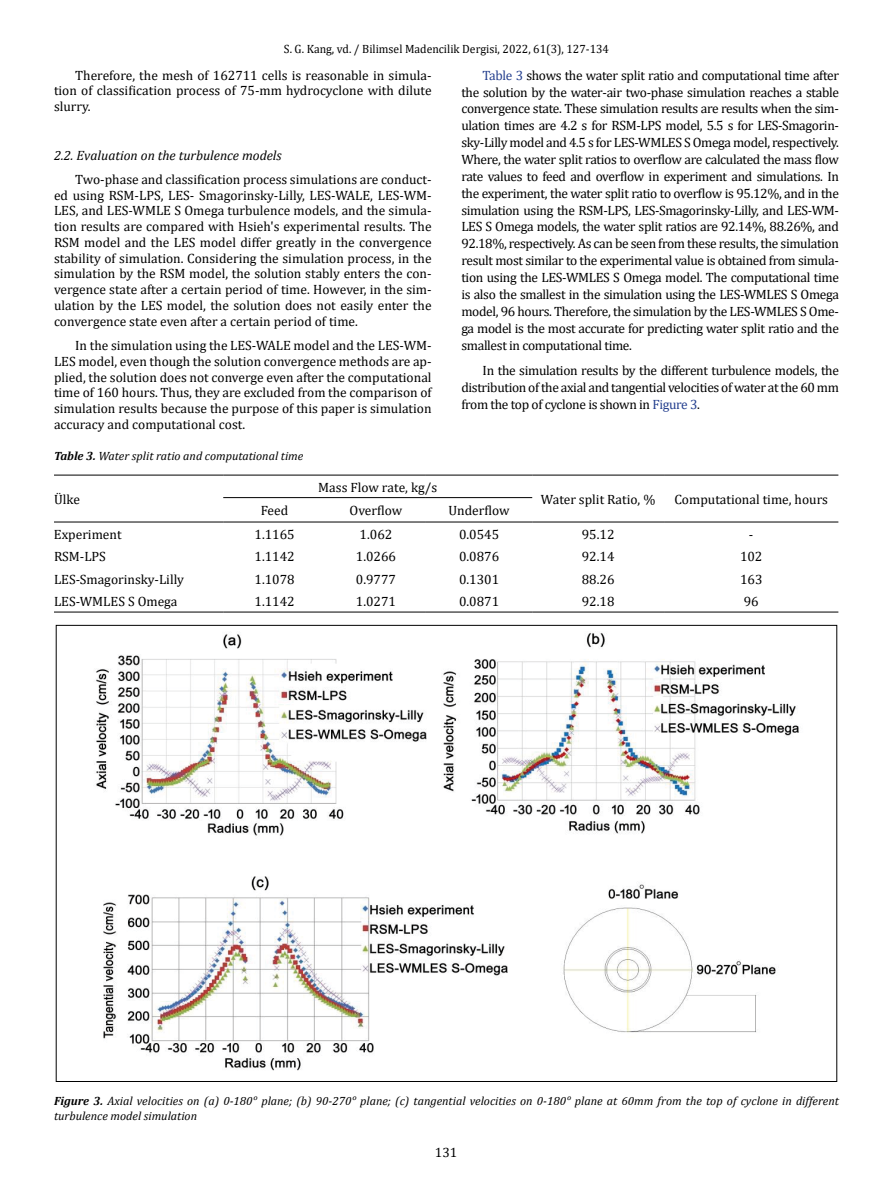
<style>
.page{position:relative;width:893px;height:1191px;background:#fff}
.page>*{position:absolute;margin:0;border:0;box-sizing:border-box;transform-origin:0 0}
.t1{font:13.5px/16.8px "Cambria";color:#000;text-align:justify}
.t2{font:italic 13.5px "Cambria";color:#000}
.t3{font:italic 12px/15.8px "Cambria";color:#000}
.t4{font:12px "Cambria";color:#000}
.s1{color:#25408f}
.s2{font-weight:700}
</style>
<div class="page">
<hr style="left:54px;top:475px;width:169px;height:1px;background:#000">
<hr style="left:223px;top:475px;width:103px;height:1px;background:#000">
<hr style="left:326px;top:475px;width:100px;height:1px;background:#000">
<hr style="left:426px;top:475px;width:106px;height:1px;background:#000">
<hr style="left:532px;top:475px;width:132px;height:1px;background:#000">
<hr style="left:664px;top:475px;width:174px;height:1px;background:#000">
<hr style="left:54px;top:521px;width:169px;height:1px;background:#000">
<hr style="left:223px;top:521px;width:103px;height:1px;background:#000">
<hr style="left:326px;top:521px;width:100px;height:1px;background:#000">
<hr style="left:426px;top:521px;width:106px;height:1px;background:#000">
<hr style="left:532px;top:521px;width:132px;height:1px;background:#000">
<hr style="left:664px;top:521px;width:174px;height:1px;background:#000">
<hr style="left:54px;top:611px;width:169px;height:1px;background:#000">
<hr style="left:223px;top:611px;width:103px;height:1px;background:#000">
<hr style="left:326px;top:611px;width:100px;height:1px;background:#000">
<hr style="left:426px;top:611px;width:106px;height:1px;background:#000">
<hr style="left:532px;top:611px;width:132px;height:1px;background:#000">
<hr style="left:664px;top:611px;width:174px;height:1px;background:#000">
<hr style="left:223px;top:497px;width:103px;height:1px;background:#000">
<hr style="left:326px;top:497px;width:100px;height:1px;background:#000">
<hr style="left:426px;top:497px;width:106px;height:1px;background:#000">
<img style="left:96px;top:632px;width:703px;height:439px">
<p class="t4" style="left:284px;top:41px;width:327px">S. G. Kang, vd. / Bilimsel Madencilik Dergisi, 2022, 61(3), 127-134</p>
<p class="t1" style="left:54px;top:67px;width:379px;line-height:15.8px;text-indent:21px">Therefore, the mesh of 162711 cells is reasonable in simula&shy;tion of classification process of 75-mm hydrocyclone with dilute slurry.</p>
<p class="t2" style="left:54px;top:145px;width:229px">2.2. Evaluation on the turbulence models</p>
<p class="t1" style="left:54px;top:171px;width:379px;line-height:15.8px;text-indent:21px">Two-phase and classification process simulations are conduct&shy;ed using RSM-LPS, LES- Smagorinsky-Lilly, LES-WALE, LES-WM-LES, and LES-WMLE S Omega turbulence models, and the simula&shy;tion results are compared with Hsieh's experimental results. The RSM model and the LES model differ greatly in the convergence stability of simulation. Considering the simulation process, in the simulation by the RSM model, the solution stably enters the con&shy;vergence state after a certain period of time. However, in the sim&shy;ulation by the LES model, the solution does not easily enter the convergence state even after a certain period of time.</p>
<p class="t1" style="left:54px;top:337px;width:379px;line-height:15.8px;text-indent:21px">In the simulation using the LES-WALE model and the LES-WM-LES model, even though the solution convergence methods are ap&shy;plied, the solution does not converge even after the computational time of 160 hours. Thus, they are excluded from the comparison of simulation results because the purpose of this paper is simulation accuracy and computational cost.</p>
<p class="t1" style="left:461px;top:67px;width:379px;text-indent:21px"><span class="s1">Table 3</span> shows the water split ratio and computational time after the solution by the water-air two-phase simulation reaches a stable convergence state. These simulation results are results when the sim&shy;ulation times are 4.2 s for RSM-LPS model, 5.5 s for LES-Smagorin&shy;sky-Lilly model and 4.5 s for LES-WMLES S Omega model, respectively.<br>Where, the water split ratios to overflow are calculated the mass flow rate values to feed and overflow in experiment and simulations. In the experiment, the water split ratio to overflow is 95.12%, and in the simulation using the RSM-LPS, LES-Smagorinsky-Lilly, and LES-WM-LES S Omega models, the water split ratios are 92.14%, 88.26%, and 92.18%, respectively. As can be seen from these results, the simulation result most similar to the experimental value is obtained from simula&shy;tion using the LES-WMLES S Omega model. The computational time is also the smallest in the simulation using the LES-WMLES S Omega model, 96 hours. Therefore, the simulation by the LES-WMLES S Ome&shy;ga model is the most accurate for predicting water split ratio and the smallest in computational time.</p>
<p class="t1" style="left:461px;top:362px;width:379px;text-indent:21px">In the simulation results by the different turbulence models, the distribution of the axial and tangential velocities of water at the 60 mm from the top of cyclone is shown in <span class="s1">Figure 3</span>.</p>
<p class="t3" style="left:54px;top:448px;width:251px"><span class="s2">Table 3.</span> Water split ratio and computational time</p>
<p class="t1" style="left:54px;top:491px;width:28px">Ülke</p>
<p class="t1" style="left:318px;top:478px;width:120px">Mass Flow rate, kg/s</p>
<p class="t1" style="left:261px;top:502px;width:29px">Feed</p>
<p class="t1" style="left:350px;top:502px;width:54px">Overflow</p>
<p class="t1" style="left:448px;top:502px;width:63px">Underflow</p>
<p class="t1" style="left:541px;top:491px;width:116px">Water split Ratio, %</p>
<p class="t1" style="left:674px;top:491px;width:155px">Computational time, hours</p>
<p class="t1" style="left:54px;top:525px;width:69px">Experiment</p>
<p class="t1" style="left:255px;top:525px;width:42px">1.1165</p>
<p class="t1" style="left:360px;top:525px;width:34px">1.062</p>
<p class="t1" style="left:459px;top:525px;width:42px">0.0545</p>
<p class="t1" style="left:582px;top:525px;width:34px">95.12</p>
<p class="t1" style="left:749px;top:525px;width:6px">-</p>
<p class="t1" style="left:54px;top:548px;width:53px">RSM-LPS</p>
<p class="t1" style="left:255px;top:548px;width:42px">1.1142</p>
<p class="t1" style="left:356px;top:548px;width:42px">1.0266</p>
<p class="t1" style="left:459px;top:548px;width:42px">0.0876</p>
<p class="t1" style="left:582px;top:548px;width:34px">92.14</p>
<p class="t1" style="left:740px;top:548px;width:24px">102</p>
<p class="t1" style="left:54px;top:570px;width:131px">LES-Smagorinsky-Lilly</p>
<p class="t1" style="left:255px;top:570px;width:42px">1.1078</p>
<p class="t1" style="left:356px;top:570px;width:42px">0.9777</p>
<p class="t1" style="left:459px;top:570px;width:42px">0.1301</p>
<p class="t1" style="left:582px;top:570px;width:34px">88.26</p>
<p class="t1" style="left:740px;top:570px;width:24px">163</p>
<p class="t1" style="left:54px;top:593px;width:125px">LES-WMLES S Omega</p>
<p class="t1" style="left:255px;top:593px;width:42px">1.1142</p>
<p class="t1" style="left:356px;top:593px;width:42px">1.0271</p>
<p class="t1" style="left:459px;top:593px;width:42px">0.0871</p>
<p class="t1" style="left:582px;top:593px;width:34px">92.18</p>
<p class="t1" style="left:744px;top:593px;width:16px">96</p>
<p class="t3" style="left:54px;top:1092px;width:786px"><span class="s2">Figure 3.</span> Axial velocities on (a) 0-180o plane; (b) 90-270o plane; (c) tangential velocities on 0-180o plane at 60mm from the top of cyclone in different turbulence model simulation</p>
<p class="t1" style="left:435px;top:1143px;width:24px">131</p>
</div>
